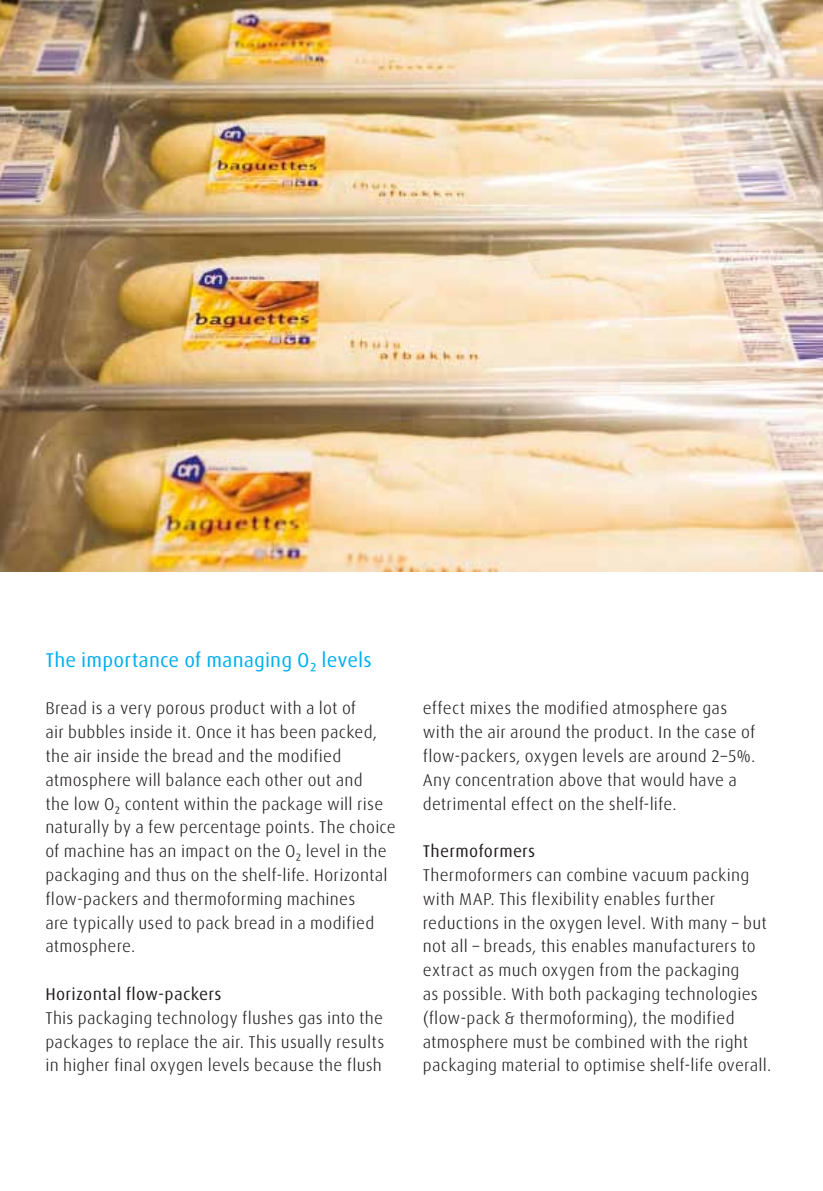
<style>
.page{position:relative;width:823px;height:1191px;background:#fff}
.page>*{position:absolute;margin:0;border:0;box-sizing:border-box;transform-origin:0 0}
.t1{font:20px "Linde Dax Global";letter-spacing:.005em;color:#00aeef}
.t2{font:300 17px/23.8px "Linde Dax Global";letter-spacing:.01em;color:#231f20}
.t3{font:17px "Linde Dax Global";letter-spacing:.015em;color:#231f20}
</style>
<div class="page">
<img style="left:0;top:0;width:822px;height:571px">
<p class="t1" style="left:45px;top:648px;width:328px">The importance of managing O₂ levels</p>
<p class="t2" style="left:45px;top:696px;width:352px">Bread is a very porous product with a lot of<br>air bubbles inside it. Once it has been packed, the air inside the bread and the modified atmosphere will balance each other out and<br>the low O₂ content within the package will rise naturally by a few percentage points. The choice of machine has an impact on the O₂ level in the packaging and thus on the shelf-life. Horizontal flow-packers and thermoforming machines<br>are typically used to pack bread in a modified atmosphere.</p>
<p class="t3" style="left:45px;top:984px;width:178px">Horizontal flow-packers</p>
<p class="t2" style="left:45px;top:1006px;width:340px;text-align:justify">This packaging technology flushes gas into the packages to replace the air. This usually results in higher final oxygen levels because the flush</p>
<p class="t2" style="left:422px;top:696px;width:334px">effect mixes the modified atmosphere gas with the air around the product. In the case of flow-packers, oxygen levels are around 2–5%.<br>Any concentration above that would have a detrimental effect on the shelf-life.</p>
<p class="t3" style="left:422px;top:841px;width:114px">Thermoformers</p>
<p class="t2" style="left:422px;top:863px;width:350px">Thermoformers can combine vacuum packing with MAP. This flexibility enables further reductions in the oxygen level. With many – but not all – breads, this enables manufacturers to extract as much oxygen from the packaging<br>as possible. With both packaging technologies (flow-pack &amp; thermoforming), the modified atmosphere must be combined with the right packaging material to optimise shelf-life overall.</p>
</div>
